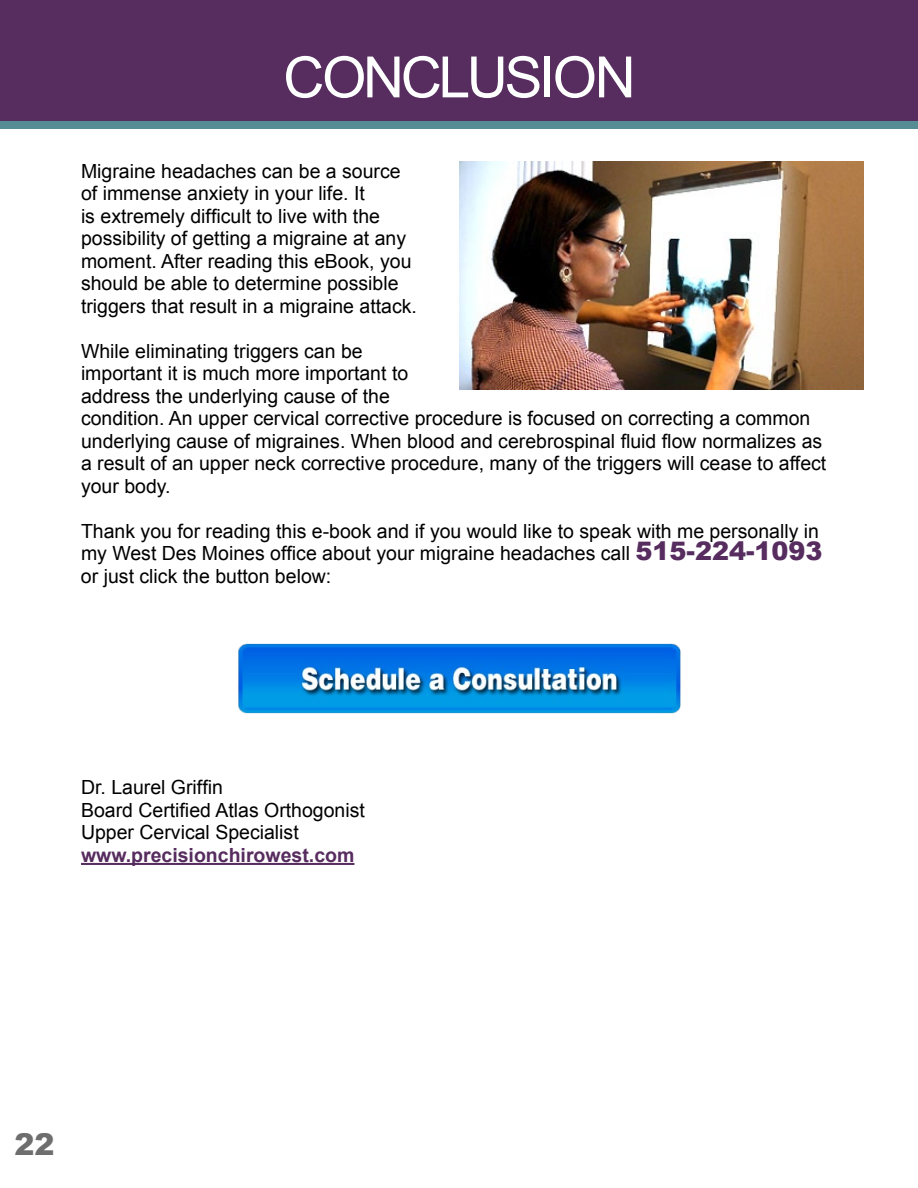
<style>
.page{position:relative;width:918px;height:1188px;background:#fff}
.page>*{position:absolute;margin:0;border:0;box-sizing:border-box;transform-origin:0 0}
.t1{font:57px "Arial";letter-spacing:-.06em;color:#feffff}
.t2{font:900 30px "Arial";color:#6e6e6e}
.t3{font:19.5px/22.5px "Arial";color:#000}
.t4{font:700 19.5px "Arial";color:#572c5f}
.s1{font-weight:900;font-size:25.5px;color:#572c5f}
</style>
<div class="page">
<div style="left:0;top:0;width:918px;height:122px;background:#572c5f"></div>
<div style="left:0;top:122px;width:918px;height:7px;background:#568d95"></div>
<img style="left:238px;top:643px;width:443px;height:71px">
<hr style="left:81px;top:863px;width:273px;height:2px;background:#572c5f">
<img style="left:459px;top:162px;width:405px;height:227px">
<h1 class="t1" style="left:283px;top:40px;width:354px">CONCLUSION</h1>
<p class="t3" style="left:81px;top:160px;width:337px">Migraine headaches can be a source of immense anxiety in your life. It<br>is extremely difficult to live with the possibility of getting a migraine at any moment. After reading this eBook, you should be able to determine possible triggers that result in a migraine attack.</p>
<p class="t3" style="left:81px;top:340px;width:747px">While eliminating triggers can be<br>important it is much more important to<br>address the underlying cause of the<br>condition. An upper cervical corrective procedure is focused on correcting a common underlying cause of migraines. When blood and cerebrospinal fluid flow normalizes as a result of an upper neck corrective procedure, many of the triggers will cease to affect your body.</p>
<p class="t3" style="left:81px;top:520px;width:743px">Thank you for reading this e-book and if you would like to speak with me personally in my West Des Moines office about your migraine headaches call <span class="s1">515-224-1093 </span>or just click the button below:</p>
<p class="t3" style="left:81px;top:776px;width:285px">Dr. Laurel Griffin<br>Board Certified Atlas Orthogonist<br>Upper Cervical Specialist</p>
<p class="t4" style="left:81px;top:842px;width:275px">www.precisionchirowest.com</p>
<h2 class="t2" style="left:14px;top:1123px;width:42px">22</h2>
</div>
